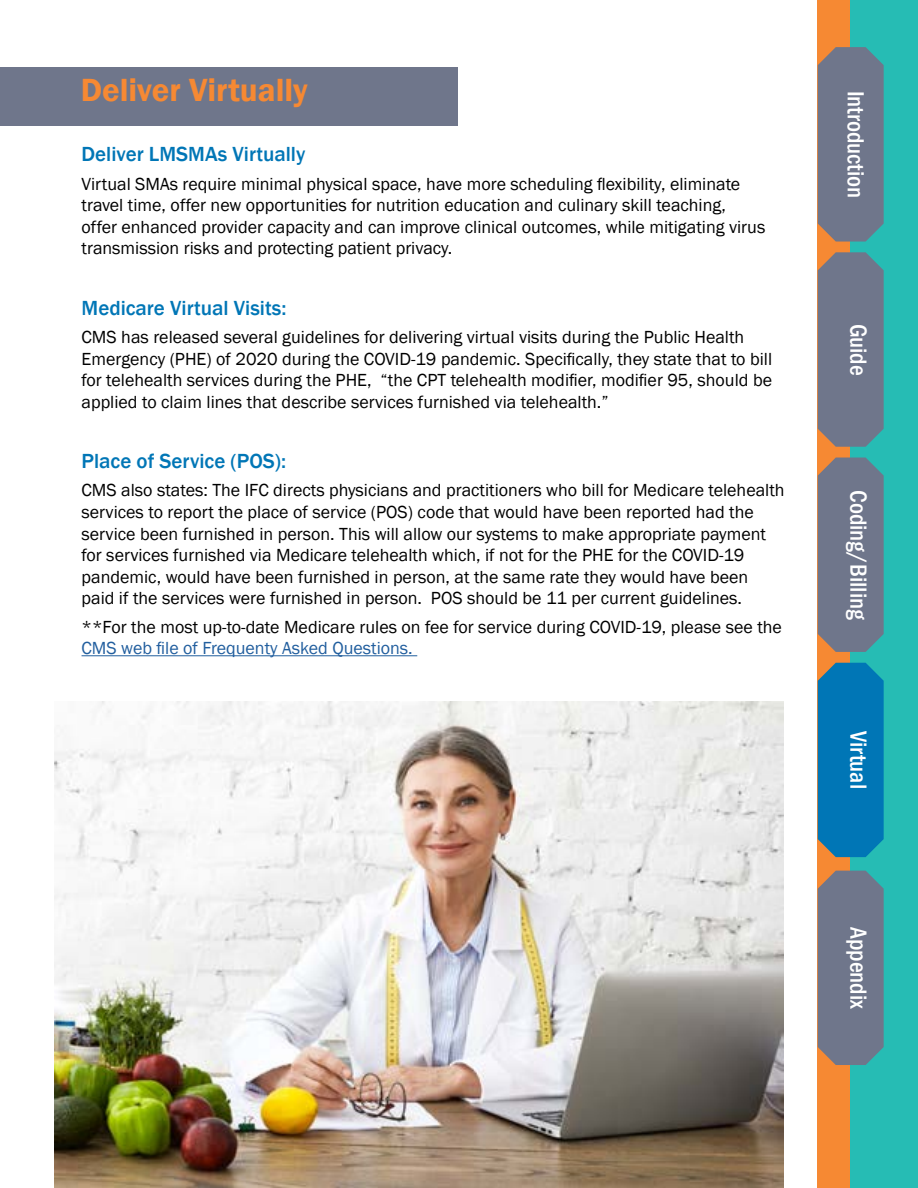
<style>
.page{position:relative;width:918px;height:1188px;background:#fff}
.page>*{position:absolute;margin:0;border:0;box-sizing:border-box;transform-origin:0 0}
.t1{font:600 33px "Franklin Gothic";color:#f68933}
.t2{font:500 condensed 24px "Franklin Gothic";color:#fff}
.t3{font:500 21px "Franklin Gothic";color:#0076b6}
.t4{font:18px/21.6px "Franklin Gothic";color:#000}
.t5{font:18px "Franklin Gothic";color:#215e9e}
</style>
<div class="page">
<hr style="left:82px;top:655px;width:335px;height:1px;background:#215e9e">
<div style="left:1px;top:68px;width:457px;height:58px;background:#6f768b"></div>
<img style="left:54px;top:702px;width:730px;height:486px">
<div style="left:818px;top:0;width:53px;height:1188px;background:#f68933"></div>
<div style="left:851px;top:0;width:67px;height:1188px;background:#26bcb4"></div>
<div style="left:818px;top:47px;width:66px;height:195px;background:#6f768b"></div>
<div style="left:818px;top:252px;width:66px;height:195px;background:#6f768b"></div>
<div style="left:818px;top:458px;width:66px;height:194px;background:#6f768b"></div>
<div style="left:818px;top:663px;width:66px;height:194px;background:#0076b6"></div>
<div style="left:818px;top:871px;width:66px;height:194px;background:#6f768b"></div>
<h1 class="t1" style="left:81px;top:69px;width:229px">Deliver Virtually</h1>
<p class="t3" style="left:82px;top:141px;width:225px">Deliver LMSMAs Virtually</p>
<p class="t4" style="left:82px;top:173px;width:685px">Virtual SMAs require minimal physical space, have more scheduling flexibility, eliminate travel time, offer new opportunities for nutrition education and culinary skill teaching, offer enhanced provider capacity and can improve clinical outcomes, while mitigating virus transmission risks and protecting patient privacy.</p>
<p class="t3" style="left:82px;top:295px;width:206px">Medicare Virtual Visits:</p>
<p class="t4" style="left:82px;top:327px;width:692px">CMS has released several guidelines for delivering virtual visits during the Public Health Emergency (PHE) of 2020 during the COVID-19 pandemic. Specifically, they state that to bill for telehealth services during the PHE, “the CPT telehealth modifier, modifier 95, should be applied to claim lines that describe services furnished via telehealth.”</p>
<p class="t3" style="left:82px;top:448px;width:206px">Place of Service (POS):</p>
<p class="t4" style="left:82px;top:480px;width:705px">CMS also states: The IFC directs physicians and practitioners who bill for Medicare telehealth services to report the place of service (POS) code that would have been reported had the service been furnished in person. This will allow our systems to make appropriate payment for services furnished via Medicare telehealth which, if not for the PHE for the COVID-19 pandemic, would have been furnished in person, at the same rate they would have been paid if the services were furnished in person. POS should be 11 per current guidelines.</p>
<p class="t4" style="left:82px;top:616px;width:702px">**For the most up-to-date Medicare rules on fee for service during COVID-19, please see the</p>
<p class="t5" style="left:82px;top:637px;width:333px">CMS web file of Frequenty Asked Questions.</p>
<h2 class="t2" style="left:872px;top:91px;width:109px;rotate:90deg">Introduction</h2>
<h2 class="t2" style="left:874px;top:324px;width:53px;rotate:90deg">Guide</h2>
<h2 class="t2" style="left:874px;top:490px;width:131px;rotate:90deg">Coding/Billing</h2>
<h2 class="t2" style="left:874px;top:731px;width:59px;rotate:90deg">Virtual</h2>
<h2 class="t2" style="left:874px;top:927px;width:84px;rotate:90deg">Appendix</h2>
</div>
